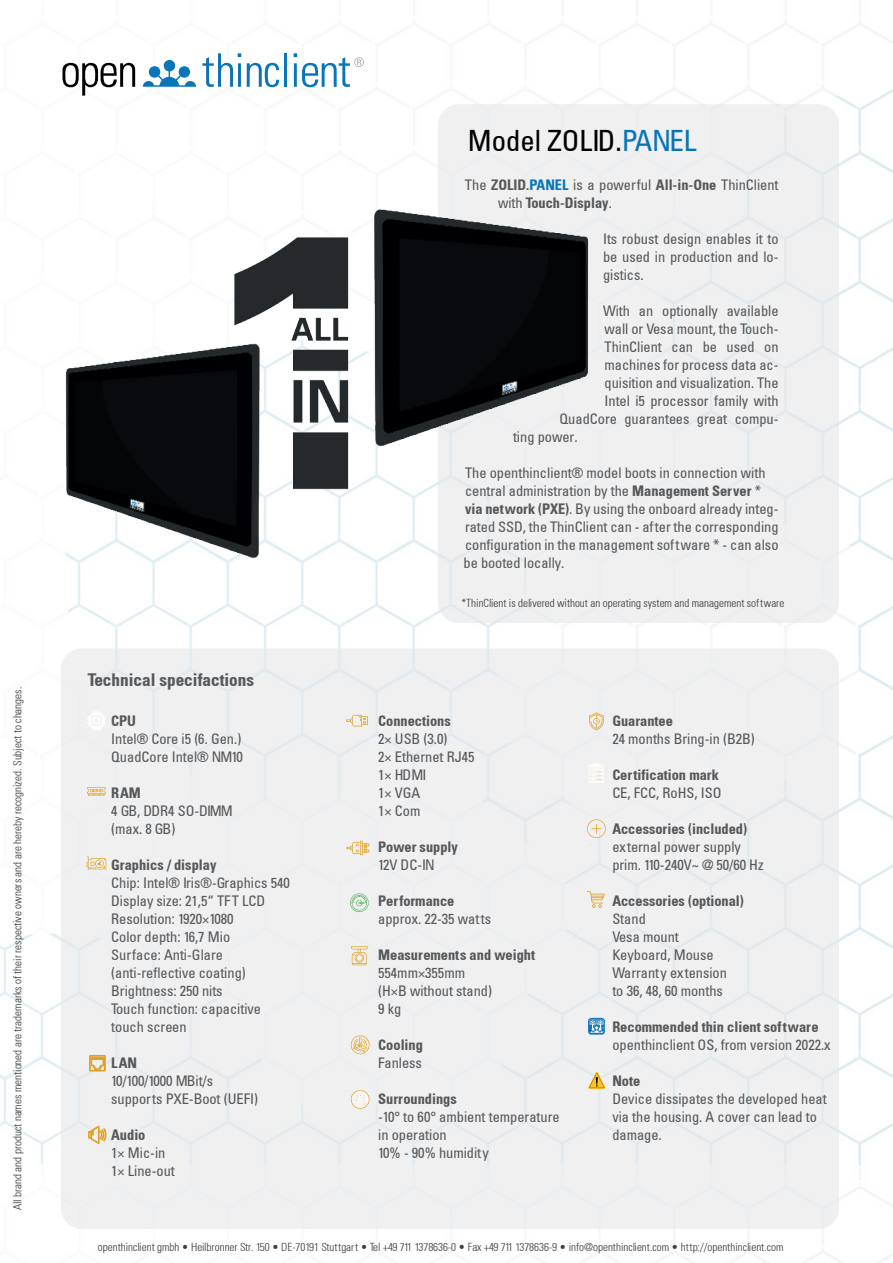
<style>
.page{position:relative;width:893px;height:1263px;background:#fff}
.page>*{position:absolute;margin:0;border:0;box-sizing:border-box;transform-origin:0 0}
.t1{font:30px "Unfug Condensed Normal";color:#000}
.t2{font:700 condensed 18px "Unfug";color:#57585a}
.t3{font:15px/18px "Unfug Condensed Normal";color:#57585a}
.t4{font:700 condensed 15px "Unfug";color:#57585a}
.t5{font:15px/18px "Unfug Condensed Normal";letter-spacing:-.06em;color:#57585a}
.t6{font:11.7px "Unfug Condensed Small Normal";color:#3e3e3f}
.s1{color:#0976b9}
.s2{font-family:"Unfug";font-weight:700;font-stretch:condensed}
.s3{font-family:"Unfug";font-weight:700;font-stretch:condensed;color:#0976b9}
.s4{font-family:"Unfug Condensed Normal";font-weight:400;font-stretch:normal}
</style>
<div class="page">
<img style="left:0;top:0;width:893px;height:1263px">
<div style="left:61px;top:648px;width:778px;height:581px;background:#f0f0f1;border-radius:21px"></div>
<svg style="left:63px;top:63px;width:72px;height:33px"></svg>
<svg style="left:202px;top:53px;width:39px;height:34px"></svg>
<svg style="left:247px;top:63px;width:32px;height:24px"></svg>
<hr style="left:284px;top:53px;width:3px;height:34px;background:#0976b9">
<svg style="left:294px;top:53px;width:70px;height:34px"></svg>
<svg style="left:143px;top:60px;width:53px;height:27px"></svg>
<img style="left:588px;top:1018px;width:2px;height:16px">
<img style="left:590px;top:1018px;width:15px;height:2px">
<svg style="left:590px;top:1020px;width:15px;height:14px"></svg>
<svg style="left:87px;top:711px;width:19px;height:19px"></svg>
<svg style="left:87px;top:787px;width:19px;height:9px"></svg>
<svg style="left:87px;top:856px;width:19px;height:14px"></svg>
<svg style="left:89px;top:1055px;width:16px;height:16px"></svg>
<svg style="left:88px;top:1126px;width:18px;height:18px"></svg>
<svg style="left:346px;top:715px;width:22px;height:11px"></svg>
<svg style="left:347px;top:841px;width:22px;height:14px"></svg>
<svg style="left:350px;top:893px;width:19px;height:19px"></svg>
<svg style="left:351px;top:946px;width:17px;height:19px"></svg>
<svg style="left:351px;top:1035px;width:19px;height:19px"></svg>
<svg style="left:351px;top:1090px;width:19px;height:19px"></svg>
<svg style="left:589px;top:712px;width:15px;height:18px"></svg>
<svg style="left:589px;top:763px;width:15px;height:20px"></svg>
<svg style="left:587px;top:891px;width:18px;height:17px"></svg>
<div style="left:438px;top:104px;width:401px;height:519px;background:#f0f0f1;border-radius:21px"></div>
<svg style="left:587px;top:819px;width:19px;height:19px"></svg>
<svg style="left:588px;top:1072px;width:18px;height:17px"></svg>
<img style="left:28px;top:176px;width:561px;height:421px">
<p class="t6" style="left:11px;top:1210px;width:524px;rotate:-90deg">All brand and product names mentioned are trademarks of their respective owners and are hereby recognized. Subject to changes.</p>
<p class="t2" style="left:88px;top:669px;width:168px">Technical specifactions</p>
<p class="t4" style="left:111px;top:712px;width:26px">CPU</p>
<p class="t3" style="left:111px;top:729px;width:133px">Intel® Core i5 (6. Gen.)<br>QuadCore Intel® NM10</p>
<p class="t4" style="left:111px;top:784px;width:31px">RAM</p>
<p class="t5" style="left:111px;top:801px;width:123px">4 GB, DDR4 SO-DIMM (max. 8 GB)</p>
<p class="t4" style="left:111px;top:856px;width:107px">Graphics / display</p>
<p class="t3" style="left:111px;top:873px;width:180px">Chip: Intel® Iris®-Graphics 540<br>Display size: 21,5“ TFT LCD<br>Resolution: 1920×1080<br>Color depth: 16,7 Mio<br>Surface: Anti-Glare (anti-reflective coating)<br>Brightness: 250 nits<br>Touch function: capacitive touch screen</p>
<p class="t4" style="left:111px;top:1054px;width:28px">LAN</p>
<p class="t3" style="left:111px;top:1071px;width:148px">10/100/1000 MBit/s supports PXE-Boot (UEFI)</p>
<p class="t4" style="left:111px;top:1126px;width:36px">Audio</p>
<p class="t3" style="left:111px;top:1143px;width:65px">1× Mic-in<br>1× Line-out</p>
<h1 class="t1" style="left:468px;top:122px;width:230px">Model ZOLID.<span class="s1">PANEL</span></h1>
<p class="t3" style="left:465px;top:175px;width:315px">The <span class="s2">ZOLID.</span><span class="s3">PANEL</span> is a powerful <span class="s2">All-in-One</span> ThinClient</p>
<p class="t4" style="left:498px;top:194px;width:115px"><span class="s4">with</span> Touch-Display<span class="s4">.</span></p>
<p class="t3" style="left:603px;top:229px;width:177px;text-align:justify">Its robust design enables it to be used in production and lo&shy;gistics.</p>
<p class="t3" style="left:603px;top:301px;width:177px">With an optionally available</p>
<p class="t3" style="left:604px;top:319px;width:176px">wall or Vesa mount, the Touch-</p>
<p class="t3" style="left:604px;top:337px;width:176px">ThinClient can be used on</p>
<p class="t3" style="left:604px;top:355px;width:175px">machines for process data ac-</p>
<p class="t3" style="left:604px;top:373px;width:176px">quisition and visualization. The</p>
<p class="t3" style="left:604px;top:391px;width:175px">Intel i5 processor family with</p>
<p class="t3" style="left:559px;top:409px;width:220px">QuadCore guarantees great compu-</p>
<p class="t3" style="left:513px;top:427px;width:66px">ting power.</p>
<p class="t3" style="left:463px;top:463px;width:317px">The openthinclient® model boots in connection with central administration by the <span class="s2">Management Server</span> * <span class="s2">via network (PXE)</span>. By using the onboard already integ&shy;rated SSD, the ThinClient can - after the corresponding configuration in the management software * - can also be booted locally.</p>
<p class="t6" style="left:461px;top:596px;width:324px">*ThinClient is delivered without an operating system and management software</p>
<p class="t4" style="left:378px;top:712px;width:74px">Connections</p>
<p class="t3" style="left:378px;top:729px;width:98px">2× USB (3.0)<br>2× Ethernet RJ45<br>1× HDMI<br>1× VGA<br>1× Com</p>
<p class="t4" style="left:378px;top:838px;width:81px">Power supply</p>
<p class="t3" style="left:378px;top:855px;width:58px">12V DC-IN</p>
<p class="t4" style="left:378px;top:892px;width:78px">Performance</p>
<p class="t3" style="left:378px;top:909px;width:114px">approx. 22-35 watts</p>
<p class="t4" style="left:378px;top:946px;width:158px">Measurements and weight</p>
<p class="t3" style="left:378px;top:963px;width:115px">554mm×355mm (H×B without stand)<br>9 kg</p>
<p class="t4" style="left:378px;top:1036px;width:46px">Cooling</p>
<p class="t3" style="left:378px;top:1053px;width:45px">Fanless</p>
<p class="t4" style="left:378px;top:1090px;width:80px">Surroundings</p>
<p class="t3" style="left:378px;top:1107px;width:183px">-10° to 60° ambient temperature in operation<br>10% - 90% humidity</p>
<p class="t4" style="left:612px;top:711px;width:62px">Guarantee</p>
<p class="t3" style="left:612px;top:729px;width:144px">24 months Bring-in (B2B)</p>
<p class="t4" style="left:612px;top:765px;width:108px">Certification mark</p>
<p class="t3" style="left:612px;top:783px;width:111px">CE, FCC, RoHS, ISO</p>
<p class="t4" style="left:612px;top:819px;width:136px">Accessories (included)</p>
<p class="t3" style="left:612px;top:837px;width:153px">external power supply prim. 110-240V~ @ 50/60 Hz</p>
<p class="t4" style="left:612px;top:891px;width:133px">Accessories (optional)</p>
<p class="t3" style="left:612px;top:909px;width:116px">Stand<br>Vesa mount<br>Keyboard, Mouse<br>Warranty extension to 36, 48, 60 months</p>
<p class="t4" style="left:612px;top:1017px;width:208px">Recommended thin client software</p>
<p class="t3" style="left:612px;top:1035px;width:220px">openthinclient OS, from version 2022.x</p>
<p class="t4" style="left:612px;top:1071px;width:29px">Note</p>
<p class="t3" style="left:612px;top:1089px;width:216px">Device dissipates the developed heat via the housing. A cover can lead to damage.</p>
<p class="t6" style="left:98px;top:1240px;width:687px">openthinclient gmbh • Heilbronner Str. 150 • DE-70191 Stuttgart • Tel +49 711 1378636-0 • Fax +49 711 1378636-9 • info@openthinclient.com • http://openthinclient.com</p>
</div>
